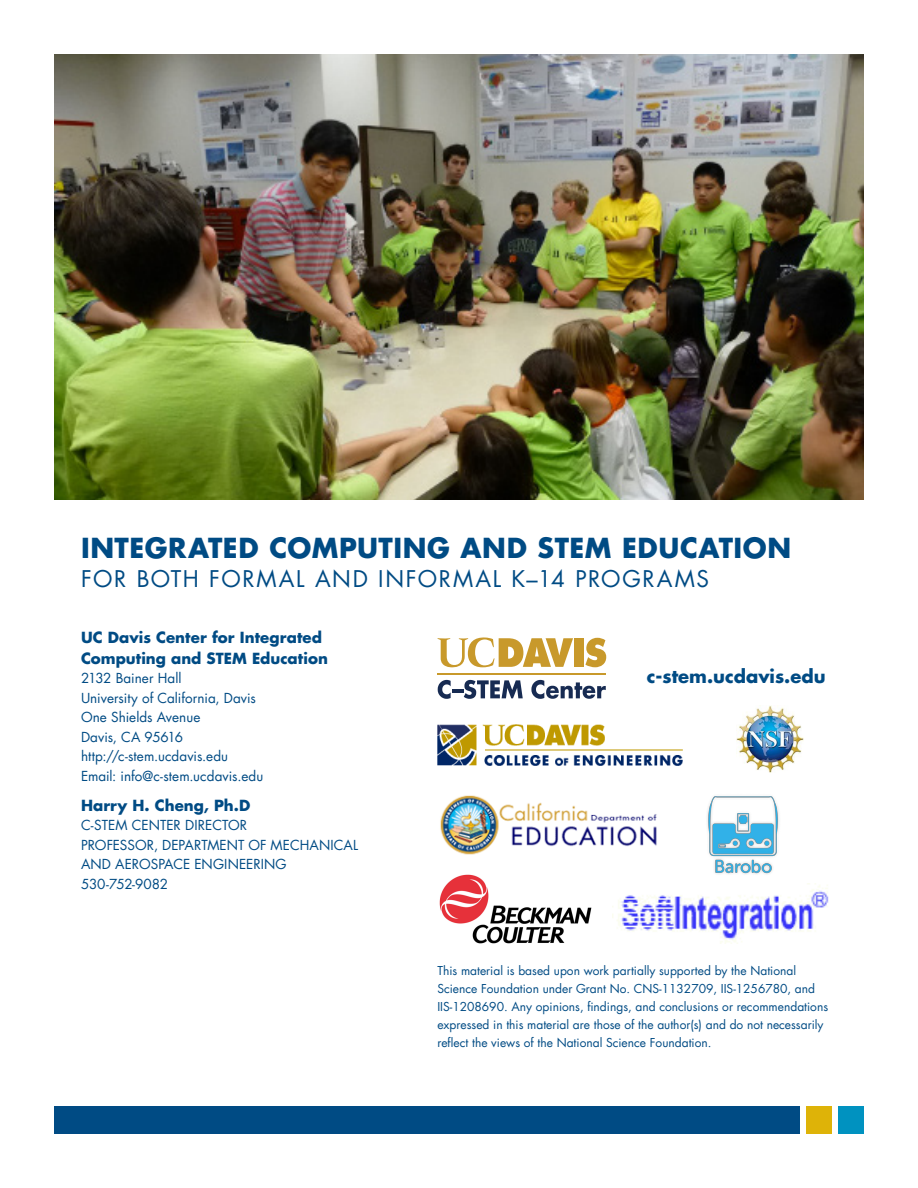
<style>
.page{position:relative;width:918px;height:1188px;background:#fff}
.page>*{position:absolute;margin:0;border:0;box-sizing:border-box;transform-origin:0 0}
.t1{font:700 27px "Futura UC Davis";letter-spacing:.02em;color:#004b84}
.t2{font:22.5px "Futura UC Davis";letter-spacing:.07em;color:#004b84}
.t3{font:700 18px "Futura UC Davis";color:#004b84}
.t4{font:700 15px/21px "Futura UC Davis";letter-spacing:.005em;color:#004b84}
.t5{font:13.5px/19.5px "Futura UC Davis";color:#004b84}
.t6{font:13.5px "Futura UC Davis";letter-spacing:-.02em;color:#004b84}
.t7{font:12px/18px "Futura UC Davis";color:#004b84}
</style>
<div class="page">
<div style="left:54px;top:1106px;width:746px;height:28px;background:#004b84"></div>
<div style="left:839px;top:1106px;width:25px;height:28px;background:#0092c0"></div>
<div style="left:807px;top:1106px;width:25px;height:28px;background:#deb308"></div>
<img style="left:54px;top:54px;width:810px;height:446px">
<img style="left:437px;top:724px;width:245px;height:41px">
<img style="left:736px;top:705px;width:67px;height:68px">
<img style="left:612px;top:883px;width:217px;height:60px">
<img style="left:440px;top:795px;width:217px;height:60px">
<img style="left:439px;top:874px;width:153px;height:70px">
<img style="left:707px;top:796px;width:72px;height:78px">
<svg style="left:585px;top:638px;width:21px;height:29px"></svg>
<div style="left:574px;top:638px;width:9px;height:29px;background:#c8992b"></div>
<svg style="left:437px;top:637px;width:136px;height:31px"></svg>
<hr style="left:437px;top:673px;width:169px;height:1px;background:#c8992b">
<svg style="left:438px;top:680px;width:13px;height:19px"></svg>
<hr style="left:452px;top:689px;width:11px;height:4px;background:#172b52">
<svg style="left:464px;top:680px;width:59px;height:19px"></svg>
<svg style="left:531px;top:680px;width:75px;height:19px"></svg>
<p class="t1" style="left:81px;top:530px;width:712px">INTEGRATED COMPUTING AND STEM EDUCATION</p>
<p class="t2" style="left:81px;top:564px;width:629px">FOR BOTH FORMAL AND INFORMAL K–14 PROGRAMS</p>
<p class="t4" style="left:81px;top:626px;width:248px">UC Davis Center for Integrated<br>Computing and STEM Education</p>
<p class="t5" style="left:81px;top:669px;width:102px">2132 Bainer Hall</p>
<p class="t5" style="left:81px;top:688px;width:177px">University of California, Davis</p>
<p class="t5" style="left:81px;top:708px;width:121px">One Shields Avenue</p>
<p class="t5" style="left:81px;top:727px;width:104px">Davis, CA 95616</p>
<p class="t5" style="left:81px;top:747px;width:149px">http://c-stem.ucdavis.edu</p>
<p class="t5" style="left:81px;top:766px;width:184px">Email: info@c-stem.ucdavis.edu</p>
<p class="t4" style="left:81px;top:795px;width:171px">Harry H. Cheng, Ph.D</p>
<p class="t5" style="left:81px;top:816px;width:168px">C-STEM CENTER DIRECTOR</p>
<p class="t5" style="left:81px;top:835px;width:279px">PROFESSOR, DEPARTMENT OF MECHANICAL<br>AND AEROSPACE ENGINEERING</p>
<p class="t6" style="left:81px;top:875px;width:89px">530-752-9082</p>
<p class="t3" style="left:647px;top:665px;width:180px">c-stem.ucdavis.edu</p>
<p class="t7" style="left:437px;top:961px;width:392px">This material is based upon work partially supported by the National Science Foundation under Grant No. CNS-1132709, IIS-1256780, and IIS-1208690. Any opinions, findings, and conclusions or recommendations expressed in this material are those of the author(s) and do not necessarily reflect the views of the National Science Foundation.</p>
</div>
